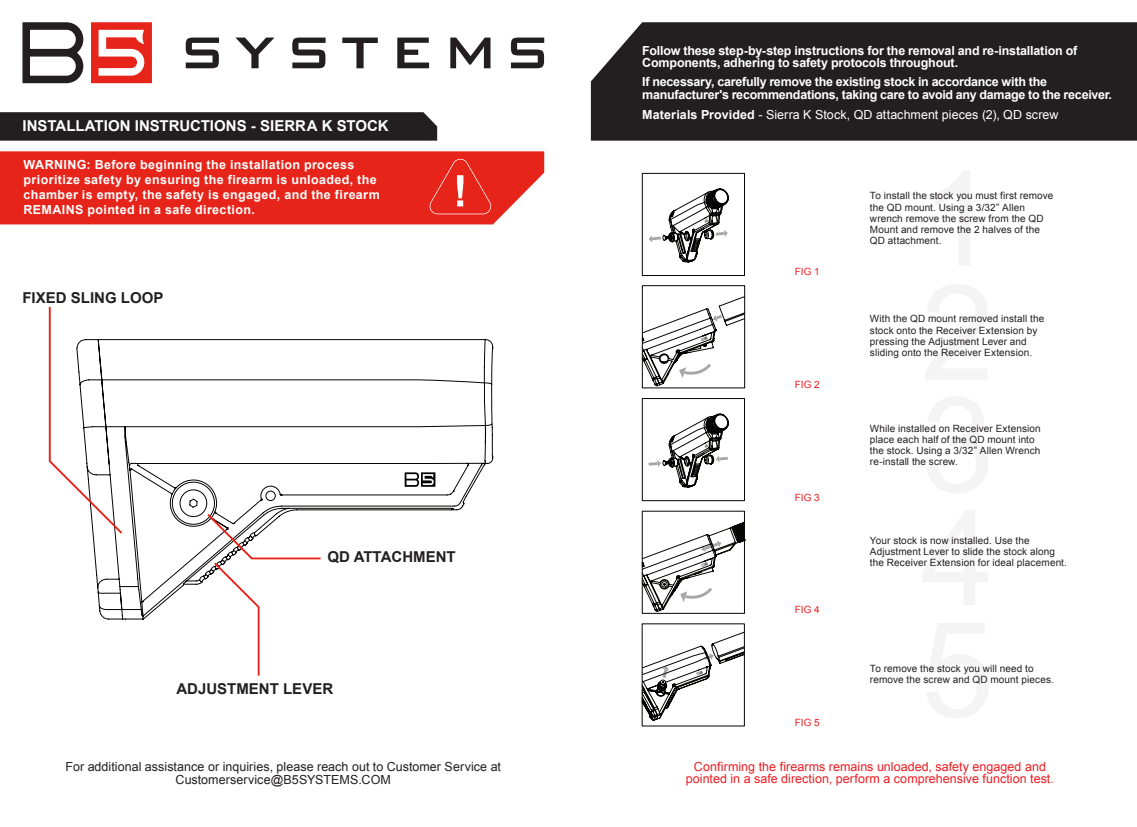
<style>
.page{position:relative;width:1137px;height:827px;background:#fff}
.page>*{position:absolute;margin:0;border:0;box-sizing:border-box;transform-origin:0 0}
.t1{font:133.12px "Arial";color:#231f20}
.t2{font:700 15px "Arial";color:#231f20}
.t3{font:700 15px "Arial";letter-spacing:-.005em;color:#fff}
.t4{font:700 12.5px/12.5px "Arial";letter-spacing:-.01em;color:#fff}
.t5{font:700 12.5px/15px "Arial";letter-spacing:.03em;color:#fff}
.t6{font:12.5px/12.5px "Arial";letter-spacing:.005em;color:#ee1d23;text-align:center}
.t7{font:12.5px/12.5px "Arial";letter-spacing:.005em;color:#231f20;text-align:center}
.t8{font:12.5px "Arial";letter-spacing:.005em;color:#fff}
.t9{font:10px/11.2px "Arial";letter-spacing:.01em;color:#231f20}
.t10{font:10px "Arial";letter-spacing:.005em;color:#ee1d23}
.s1{font-weight:700}
</style>
<div class="page">
<svg style="left:22px;top:22px;width:522px;height:61px"></svg>
<svg style="left:0;top:112px;width:437px;height:29px;background:#282425"></svg>
<div style="left:0;top:151px;width:544px;height:73px;background:#e62419"></div>
<svg style="left:429px;top:159px;width:62px;height:55px;background:#e8352b"></svg>
<div style="left:590px;top:22px;width:546px;height:119px;background:#231f20"></div>
<svg style="left:92px;top:339px;width:401px;height:281px"></svg>
<svg style="left:404px;top:472px;width:31px;height:15px"></svg>
<svg style="left:644px;top:296px;width:101px;height:91px"></svg>
<div style="left:642px;top:285px;width:102px;height:103px;border:1px solid #050504"></div>
<svg style="left:648px;top:414px;width:80px;height:73px"></svg>
<div style="left:642px;top:398px;width:102px;height:103px;border:1px solid #050504"></div>
<svg style="left:649px;top:188px;width:79px;height:74px"></svg>
<div style="left:642px;top:173px;width:102px;height:103px;border:1px solid #050504"></div>
<svg style="left:641px;top:522px;width:101px;height:90px"></svg>
<svg style="left:641px;top:623px;width:104px;height:103px"></svg>
<svg style="left:48px;top:307px;width:75px;height:227px"></svg>
<svg style="left:169px;top:479px;width:152px;height:197px"></svg>
<h2 class="t3" style="left:23px;top:116px;width:367px">INSTALLATION INSTRUCTIONS - SIERRA K STOCK</h2>
<p class="t5" style="left:23px;top:157px;width:358px">WARNING: Before beginning the installation process prioritize safety by ensuring the firearm is unloaded, the chamber is empty, the safety is engaged, and the firearm REMAINS pointed in a safe direction.</p>
<h2 class="t2" style="left:22px;top:288px;width:142px">FIXED SLING LOOP</h2>
<h2 class="t2" style="left:327px;top:547px;width:130px">QD ATTACHMENT</h2>
<h2 class="t2" style="left:176px;top:678px;width:158px">ADJUSTMENT LEVER</h2>
<p class="t7" style="left:66px;top:761px;width:437px">For additional assistance or inquiries, please reach out to Customer Service at<br>Customerservice@B5SYSTEMS.COM</p>
<p class="t4" style="left:642px;top:44px;width:436px">Follow these step-by-step instructions for the removal and re-installation of<br>Components, adhering to safety protocols throughout.</p>
<p class="t4" style="left:642px;top:76px;width:471px">If necessary, carefully remove the existing stock in accordance with the manufacturer's recommendations, taking care to avoid any damage to the receiver.</p>
<p class="t8" style="left:642px;top:107px;width:417px"><span class="s1">Materials Provided</span> - Sierra K Stock, QD attachment pieces (2), QD screw</p>
<p class="t10" style="left:794px;top:265px;width:27px">FIG 1</p>
<p class="t10" style="left:794px;top:378px;width:27px">FIG 2</p>
<p class="t10" style="left:794px;top:490px;width:27px">FIG 3</p>
<p class="t10" style="left:794px;top:603px;width:27px">FIG 4</p>
<p class="t10" style="left:794px;top:716px;width:27px">FIG 5</p>
<h1 class="t1" style="left:920px;top:132px;width:76px">1</h1>
<p class="t9" style="left:869px;top:190px;width:185px">To install the stock you must first remove the QD mount. Using a 3/32” Allen wrench remove the screw from the QD<br>Mount and remove the 2 halves of the<br>QD attachment.</p>
<h1 class="t1" style="left:920px;top:246px;width:76px">2</h1>
<p class="t9" style="left:869px;top:313px;width:176px">With the QD mount removed install the stock onto the Receiver Extension by pressing the Adjustment Lever and sliding onto the Receiver Extension.</p>
<h1 class="t1" style="left:920px;top:358px;width:76px">3</h1>
<p class="t9" style="left:869px;top:422px;width:172px">While installed on Receiver Extension place each half of the QD mount into the stock. Using a 3/32” Allen Wrench re-install the screw.</p>
<h1 class="t1" style="left:920px;top:471px;width:76px">4</h1>
<p class="t9" style="left:869px;top:535px;width:198px">Your stock is now installed. Use the<br>Adjustment Lever to slide the stock along the Receiver Extension for ideal placement.</p>
<h1 class="t1" style="left:920px;top:583px;width:76px">5</h1>
<p class="t9" style="left:869px;top:663px;width:185px">To remove the stock you will need to remove the screw and QD mount pieces.</p>
<p class="t6" style="left:685px;top:760px;width:369px">Confirming the firearms remains unloaded, safety engaged and pointed in a safe direction, perform a comprehensive function test.</p>
</div>
